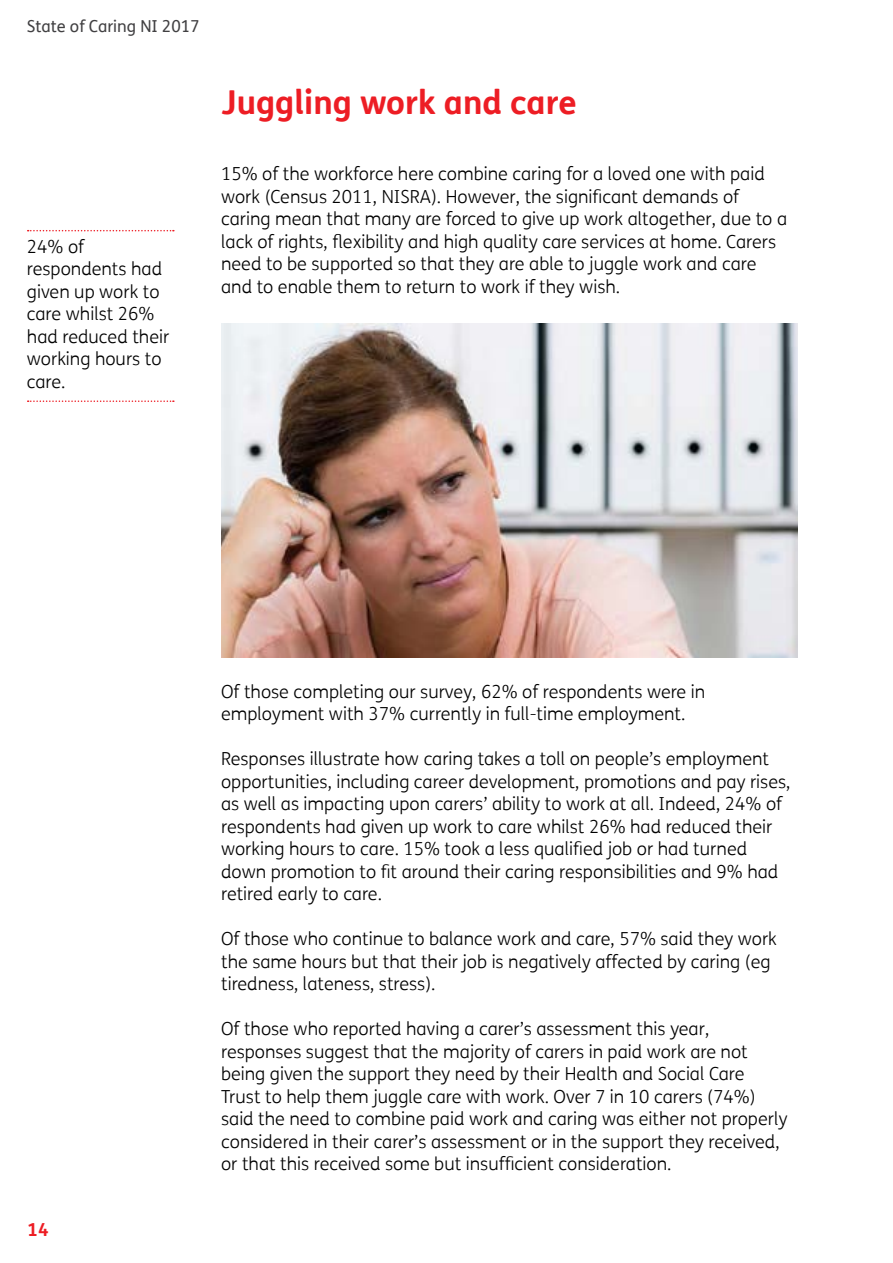
<style>
.page{position:relative;width:893px;height:1263px;background:#fff}
.page>*{position:absolute;margin:0;border:0;box-sizing:border-box;transform-origin:0 0}
.t1{font:700 33px "FS Me";color:#ed1d24}
.t2{font:300 18px/22.5px "FS Me";color:#000}
.t3{font:700 18px "FS Me";color:#ed1d24}
.t4{font:16.5px "FS Me";color:#414042}
</style>
<div class="page">
<img style="left:221px;top:323px;width:576px;height:334px">
<svg style="left:28px;top:230px;width:146px;height:1px"></svg>
<svg style="left:28px;top:400px;width:146px;height:2px"></svg>
<p class="t4" style="left:27px;top:14px;width:174px">State of Caring NI 2017</p>
<p class="t2" style="left:27px;top:235px;width:144px">24% of respondents had given up work to care whilst 26% had reduced their working hours to care.</p>
<h1 class="t1" style="left:221px;top:77px;width:357px">Juggling work and care</h1>
<p class="t2" style="left:221px;top:162px;width:567px">15% of the workforce here combine caring for a loved one with paid work (Census 2011, NISRA). However, the significant demands of caring mean that many are forced to give up work altogether, due to a lack of rights, flexibility and high quality care services at home. Carers need to be supported so that they are able to juggle work and care and to enable them to return to work if they wish.</p>
<p class="t3" style="left:28px;top:1215px;width:23px">14</p>
<p class="t2" style="left:221px;top:680px;width:486px">Of those completing our survey, 62% of respondents were in employment with 37% currently in full-time employment.</p>
<p class="t2" style="left:221px;top:747px;width:571px">Responses illustrate how caring takes a toll on people’s employment opportunities, including career development, promotions and pay rises, as well as impacting upon carers’ ability to work at all. Indeed, 24% of respondents had given up work to care whilst 26% had reduced their working hours to care. 15% took a less qualified job or had turned down promotion to fit around their caring responsibilities and 9% had retired early to care.</p>
<p class="t2" style="left:221px;top:927px;width:557px">Of those who continue to balance work and care, 57% said they work the same hours but that their job is negatively affected by caring (eg tiredness, lateness, stress).</p>
<p class="t2" style="left:221px;top:1017px;width:568px">Of those who reported having a carer’s assessment this year, responses suggest that the majority of carers in paid work are not being given the support they need by their Health and Social Care Trust to help them juggle care with work. Over 7 in 10 carers (74%) said the need to combine paid work and caring was either not properly considered in their carer’s assessment or in the support they received, or that this received some but insufficient consideration.</p>
</div>
